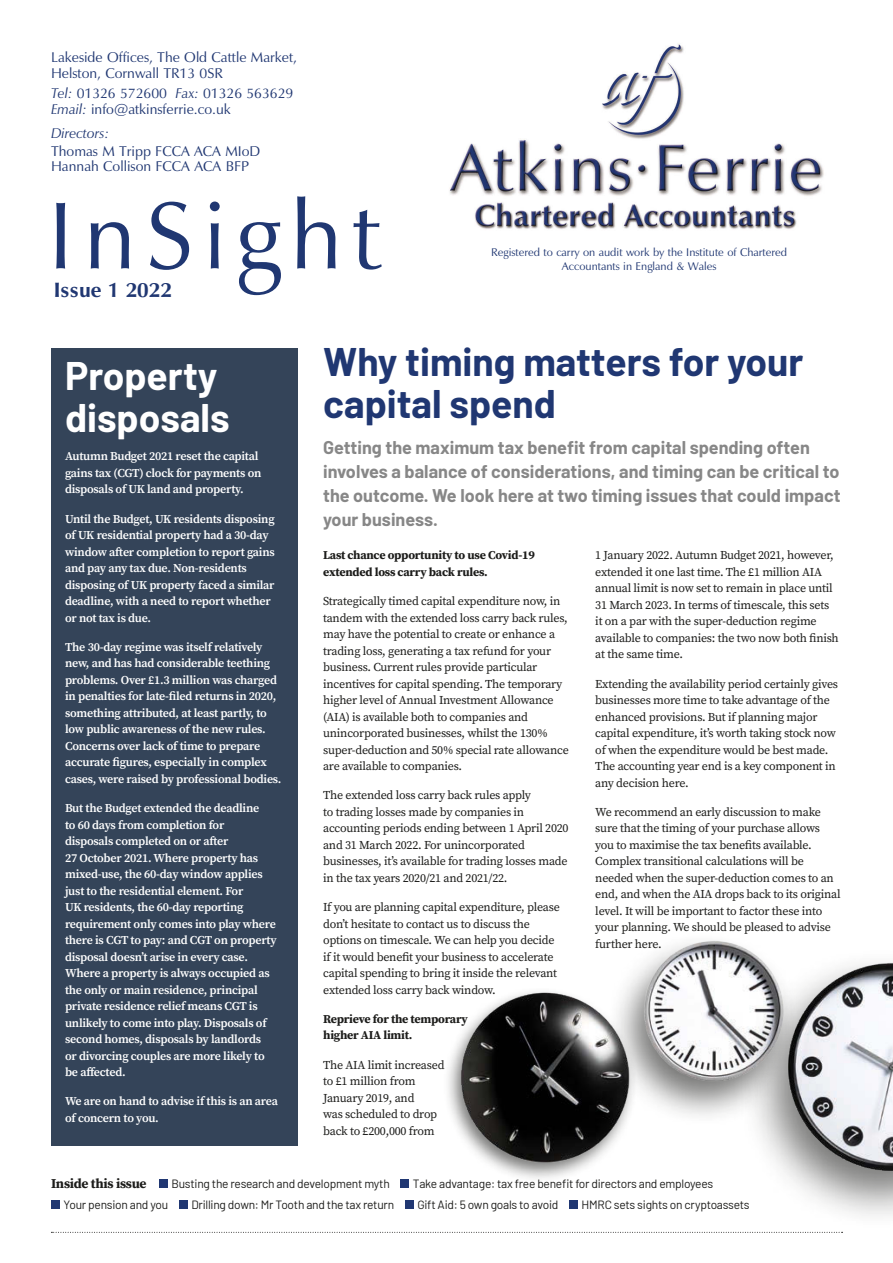
<style>
.page{position:relative;width:893px;height:1263px;background:#fff}
.page>*{position:absolute;margin:0;border:0;box-sizing:border-box;transform-origin:0 0}
.t1{font:96.45px "Zapf Humanist 601 BT";letter-spacing:.1em;color:#203772}
.t2{font:700 39px/42px "Barlow";color:#203772}
.t3{font:700 39px/42px "Barlow";color:#fff}
.t4{font:700 21px "Zapf Humanist 601 BT";color:#203772}
.t5{font:700 18px/24px "Barlow";color:#878787}
.t6{font:14.25px/15.8px "Zapf Humanist 601 BT";color:#203772}
.t7{font:italic 14.25px "Zapf Humanist 601 BT";color:#203772}
.t8{font:700 13.5px "Source Serif Pro";letter-spacing:-.02em;color:#1d1d1b}
.t9{font:12px/16.5px "Source Serif Pro";letter-spacing:-.02em;color:#1d1d1b}
.t10{font:600 12px/16.5px "Source Serif Pro";letter-spacing:-.02em;color:#fff}
.t11{font:12px "Barlow";letter-spacing:-.02em;color:#1d1d1b}
.t12{font:700 12px/16.5px "Source Serif Pro";letter-spacing:-.02em;color:#1d1d1b}
.t13{font:11.25px/13.5px "Zapf Humanist 601 BT";color:#203772;text-align:center}
.s1{font-style:italic}
</style>
<div class="page">
<img style="left:449px;top:43px;width:375px;height:186px">
<svg style="left:51px;top:1232px;width:792px;height:1px"></svg>
<div style="left:605px;top:931px;width:196px;height:195px;background:#1d1d1b;opacity:.6"></div>
<img style="left:632px;top:931px;width:165px;height:163px">
<img style="left:450px;top:981px;width:195px;height:195px">
<div style="left:739px;top:948px;width:154px;height:281px;background:#1d1d1b;opacity:.6"></div>
<img style="left:782px;top:952px;width:111px;height:228px">
<div style="left:159px;top:1180px;width:9px;height:8px;background:#203772"></div>
<div style="left:400px;top:1180px;width:9px;height:8px;background:#203772"></div>
<div style="left:51px;top:1201px;width:9px;height:8px;background:#203772"></div>
<div style="left:179px;top:1201px;width:8px;height:8px;background:#203772"></div>
<div style="left:405px;top:1201px;width:8px;height:8px;background:#203772"></div>
<div style="left:569px;top:1201px;width:9px;height:8px;background:#203772"></div>
<div style="left:51px;top:349px;width:247px;height:797px;background:#344459"></div>
<p class="t6" style="left:51px;top:49px;width:247px">Lakeside Offices, The Old Cattle Market,<br>Helston, Cornwall TR13 0SR</p>
<p class="t6" style="left:51px;top:85px;width:244px"><span class="s1">Tel:</span> 01326 572600 <span class="s1">Fax:</span> 01326 563629</p>
<p class="t6" style="left:51px;top:101px;width:181px"><span class="s1">Email:</span> info@atkinsferrie.co.uk</p>
<p class="t7" style="left:51px;top:124px;width:60px">Directors:</p>
<p class="t6" style="left:51px;top:143px;width:211px">Thomas M Tripp FCCA ACA MIoD</p>
<p class="t6" style="left:51px;top:159px;width:199px">Hannah Collison FCCA ACA BFP</p>
<p class="t1" style="left:47px;top:176px;width:334px">InSight</p>
<p class="t4" style="left:54px;top:276px;width:120px">Issue 1 2022</p>
<p class="t13" style="left:491px;top:246px;width:297px">Registered to carry on audit work by the Institute of Chartered<br>Accountants in England &amp; Wales</p>
<h2 class="t3" style="left:65px;top:352px;width:166px">Property disposals</h2>
<p class="t10" style="left:65px;top:448px;width:198px">Autumn Budget 2021 reset the capital gains tax (CGT) clock for payments on disposals of UK land and property.</p>
<p class="t10" style="left:65px;top:510px;width:211px">Until the Budget, UK residents disposing of UK residential property had a 30-day window after completion to report gains and pay any tax due. Non-residents disposing of UK property faced a similar deadline, with a need to report whether or not tax is due.</p>
<p class="t10" style="left:65px;top:638px;width:218px">The 30-day regime was itself relatively new, and has had considerable teething problems. Over £1.3 million was charged in penalties for late-filed returns in 2020, something attributed, at least partly, to low public awareness of the new rules.<br>Concerns over lack of time to prepare accurate figures, especially in complex cases, were raised by professional bodies.</p>
<p class="t10" style="left:65px;top:800px;width:213px">But the Budget extended the deadline<br>to 60 days from completion for<br>disposals completed on or after<br>27 October 2021. Where property has mixed-use, the 60-day window applies just to the residential element. For<br>UK residents, the 60-day reporting requirement only comes into play where there is CGT to pay: and CGT on property disposal doesn’t arise in every case.<br>Where a property is always occupied as the only or main residence, principal private residence relief means CGT is unlikely to come into play. Disposals of second homes, disposals by landlords<br>or divorcing couples are more likely to be affected.</p>
<p class="t10" style="left:65px;top:1093px;width:214px">We are on hand to advise if this is an area of concern to you.</p>
<h2 class="t2" style="left:323px;top:338px;width:482px">Why timing matters for your capital spend</h2>
<h3 class="t5" style="left:323px;top:434px;width:519px">Getting the maximum tax benefit from capital spending often involves a balance of considerations, and timing can be critical to the outcome. We look here at two timing issues that could impact your business.</h3>
<p class="t12" style="left:323px;top:547px;width:213px">Last chance opportunity to use Covid-19 extended loss carry back rules.</p>
<p class="t9" style="left:323px;top:593px;width:247px">Strategically timed capital expenditure now, in tandem with the extended loss carry back rules, may have the potential to create or enhance a trading loss, generating a tax refund for your business. Current rules provide particular incentives for capital spending. The temporary higher level of Annual Investment Allowance (AIA) is available both to companies and unincorporated businesses, whilst the 130% super-deduction and 50% special rate allowance are available to companies.</p>
<p class="t9" style="left:323px;top:787px;width:247px">The extended loss carry back rules apply<br>to trading losses made by companies in accounting periods ending between 1 April 2020 and 31 March 2022. For unincorporated businesses, it’s available for trading losses made in the tax years 2020/21 and 2021/22.</p>
<p class="t9" style="left:323px;top:899px;width:238px">If you are planning capital expenditure, please don’t hesitate to contact us to discuss the options on timescale. We can help you decide if it would benefit your business to accelerate capital spending to bring it inside the relevant extended loss carry back window.</p>
<p class="t12" style="left:323px;top:1010px;width:146px">Reprieve for the temporary higher AIA limit.</p>
<p class="t9" style="left:323px;top:1056px;width:123px">The AIA limit increased to £1 million from<br>January 2019, and<br>was scheduled to drop back to £200,000 from</p>
<p class="t9" style="left:595px;top:547px;width:245px">1 January 2022. Autumn Budget 2021, however, extended it one last time. The £1 million AIA annual limit is now set to remain in place until 31 March 2023. In terms of timescale, this sets it on a par with the super-deduction regime available to companies: the two now both finish at the same time.</p>
<p class="t9" style="left:595px;top:675px;width:244px">Extending the availability period certainly gives businesses more time to take advantage of the enhanced provisions. But if planning major capital expenditure, it’s worth taking stock now of when the expenditure would be best made.<br>The accounting year end is a key component in any decision here.</p>
<p class="t9" style="left:595px;top:803px;width:247px">We recommend an early discussion to make sure that the timing of your purchase allows you to maximise the tax benefits available.<br>Complex transitional calculations will be needed when the super-deduction comes to an end, and when the AIA drops back to its original level. It will be important to factor these into your planning. We should be pleased to advise further here.</p>
<p class="t8" style="left:51px;top:1174px;width:97px">Inside this issue</p>
<p class="t11" style="left:172px;top:1175px;width:220px">Busting the research and development myth</p>
<p class="t11" style="left:413px;top:1175px;width:302px">Take advantage: tax free benefit for directors and employees</p>
<p class="t11" style="left:64px;top:1196px;width:106px">Your pension and you</p>
<p class="t11" style="left:191px;top:1196px;width:204px">Drilling down: Mr Tooth and the tax return</p>
<p class="t11" style="left:417px;top:1196px;width:143px">Gift Aid: 5 own goals to avoid</p>
<p class="t11" style="left:582px;top:1196px;width:170px">HMRC sets sights on cryptoassets</p>
</div>
